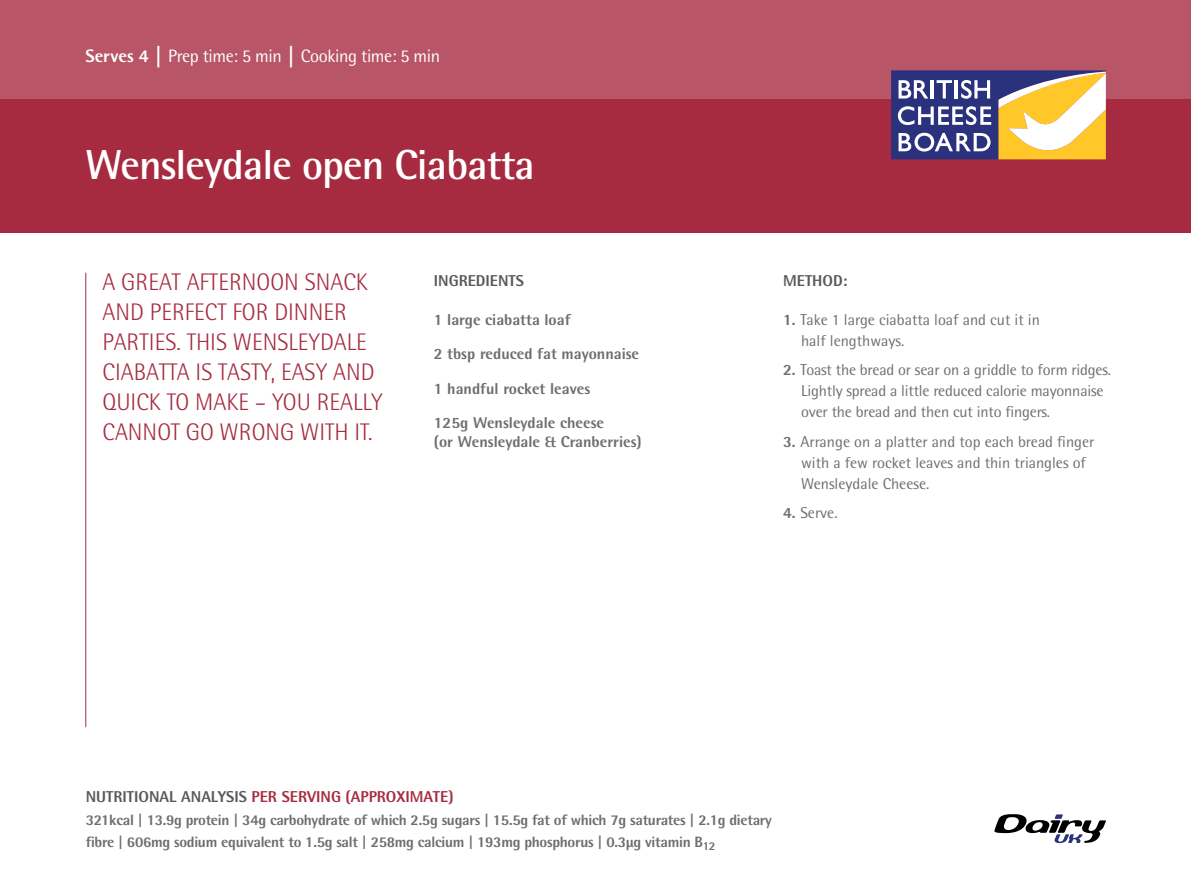
<style>
.page{position:relative;width:1191px;height:893px;background:#fff}
.page>*{position:absolute;margin:0;border:0;box-sizing:border-box;transform-origin:0 0}
.t1{font:700 42px "Rotis Semi Sans";letter-spacing:-.02em;color:#fff}
.t2{font:300 24px/30px "Rotis Semi Sans";color:#a62b40}
.t3{font:18px "Rotis Semi Sans";letter-spacing:-.02em;color:#fff}
.t4{font:15.75px/21px "Rotis Semi Sans";color:#6d6e71}
.t5{font:800 15.75px/34.5px "Rotis Semi Sans";color:#6d6e71}
.t6{font:800 15.75px "Rotis Semi Sans";color:#a62b40}
.t7{font:800 15.75px "Rotis Semi Sans";color:#58595b}
.t8{font:800 15px/22.5px "Rotis Semi Sans";letter-spacing:-.02em;color:#6d6e71}
.s1{font-weight:800}
.s2{font-weight:700;font-size:24px}
.s3{color:#58595b}
</style>
<div class="page">
<div style="left:0;top:0;width:1191px;height:233px;background:#b85566"></div>
<div style="left:0;top:100px;width:1191px;height:133px;background:#a62b40"></div>
<svg style="left:994px;top:814px;width:112px;height:29px"></svg>
<hr style="left:85px;top:273px;width:1px;height:454px;background:#a62b40">
<svg style="left:891px;top:70px;width:215px;height:89px;background:#9f938b"></svg>
<p class="t3" style="left:85px;top:46px;width:356px"><span class="s1">Serves 4</span> <span class="s2">|</span> Prep time: 5 min <span class="s2">|</span> Cooking time: 5 min</p>
<h1 class="t1" style="left:86px;top:139px;width:451px">Wensleydale open Ciabatta</h1>
<h2 class="t2" style="left:103px;top:266px;width:281px">A GREAT AFTERNOON SNACK<br>AND PERFECT FOR DINNER<br>PARTIES. THIS WENSLEYDALE<br>CIABATTA IS TASTY, EASY AND<br>QUICK TO MAKE – YOU REALLY<br>CANNOT GO WRONG WITH IT.</h2>
<p class="t7" style="left:434px;top:270px;width:92px">Ingredients</p>
<p class="t5" style="left:434px;top:302px;width:207px">1 large ciabatta loaf<br>2 tbsp reduced fat mayonnaise<br>1 handful rocket leaves<br>125g Wensleydale cheese</p>
<p class="t5" style="left:434px;top:424px;width:209px">(or Wensleydale &amp; Cranberries)</p>
<p class="t7" style="left:783px;top:270px;width:66px">Method:</p>
<p class="t4" style="left:801px;top:309px;width:240px;text-indent:-18px"><span class="s1">1.</span> Take 1 large ciabatta loaf and cut it in half lengthways.</p>
<p class="t4" style="left:801px;top:359px;width:311px;text-indent:-18px"><span class="s1">2.</span> Toast the bread or sear on a griddle to form ridges.<br>Lightly spread a little reduced calorie mayonnaise over the bread and then cut into fingers.</p>
<p class="t4" style="left:801px;top:431px;width:295px;text-indent:-18px"><span class="s1">3.</span> Arrange on a platter and top each bread finger with a few rocket leaves and thin triangles of<br>Wensleydale Cheese.</p>
<p class="t4" style="left:783px;top:502px;width:56px"><span class="s1">4.</span> Serve.</p>
<p class="t6" style="left:86px;top:787px;width:369px"><span class="s3">Nutritional analysis</span> per serving (approximate)</p>
<p class="t8" style="left:86px;top:808px;width:687px">321kcal | 13.9g protein | 34g carbohydrate of which 2.5g sugars | 15.5g fat of which 7g saturates | 2.1g dietary fibre | 606mg sodium equivalent to 1.5g salt | 258mg calcium | 193mg phosphorus | 0.3µg vitamin B<sub>12</sub></p>
</div>
